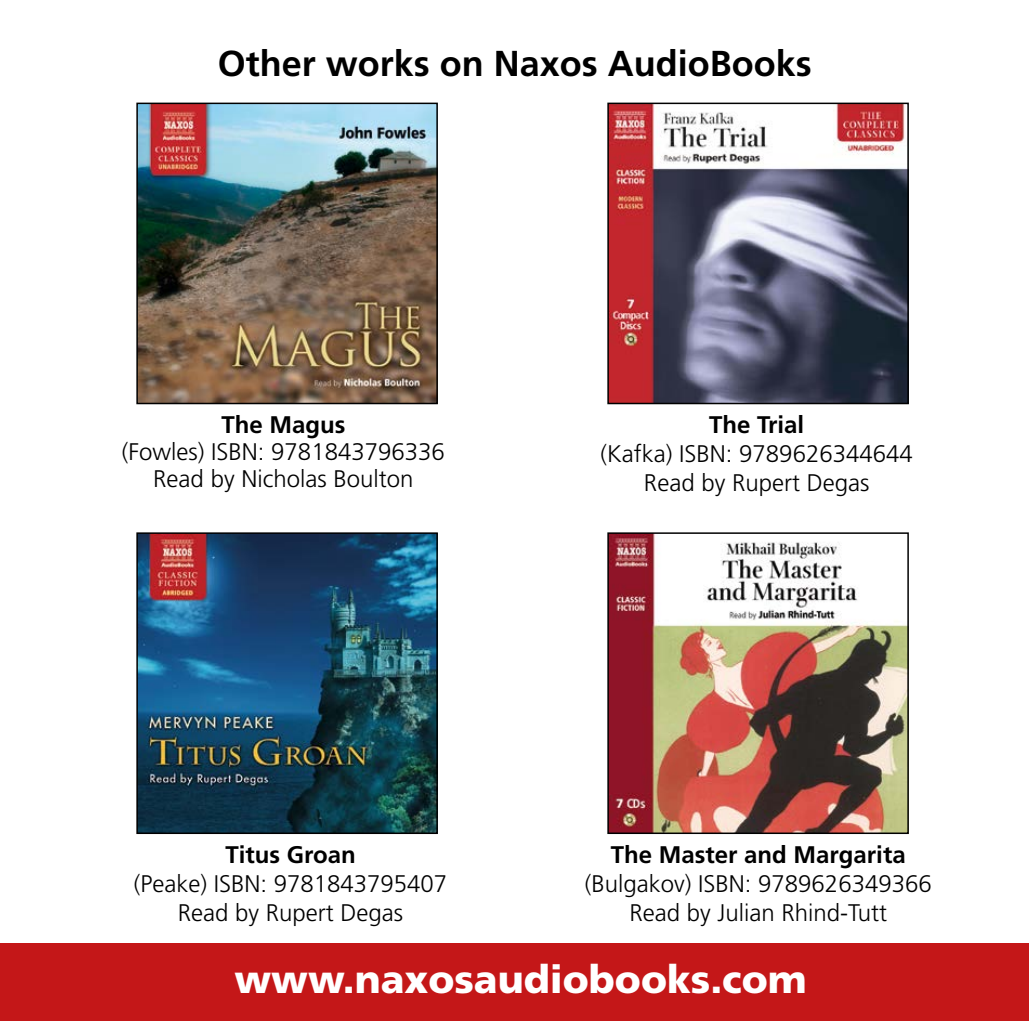
<style>
.page{position:relative;width:1029px;height:1021px;background:#fff}
.page>*{position:absolute;margin:0;border:0;box-sizing:border-box;transform-origin:0 0}
.t1{font:900 39px "Frutiger";color:#fff}
.t2{font:700 36px "Frutiger";color:#000}
.t3{font:300 24px/28.8px "Frutiger";color:#000;text-align:center}
.t4{font:700 24px "Frutiger";color:#000}
</style>
<div class="page">
<div style="left:0;top:943px;width:1029px;height:77px;background:#c41718"></div>
<img style="left:139px;top:106px;width:296px;height:295px">
<div style="left:136px;top:103px;width:302px;height:301px;border:2px solid #000"></div>
<img style="left:610px;top:106px;width:296px;height:295px">
<div style="left:607px;top:103px;width:302px;height:301px;border:2px solid #000"></div>
<img style="left:139px;top:535px;width:296px;height:296px">
<div style="left:136px;top:532px;width:302px;height:302px;border:2px solid #000"></div>
<img style="left:610px;top:535px;width:296px;height:296px">
<div style="left:607px;top:532px;width:302px;height:302px;border:2px solid #000"></div>
<h2 class="t2" style="left:218px;top:43px;width:596px">Other works on Naxos AudioBooks</h2>
<p class="t4" style="left:221px;top:410px;width:126px">The Magus</p>
<p class="t3" style="left:122px;top:438px;width:324px;line-height:27px">(Fowles) ISBN: 9781843796336<br>Read by Nicholas Boulton</p>
<p class="t4" style="left:225px;top:840px;width:132px">Titus Groan</p>
<p class="t3" style="left:134px;top:868px;width:315px">(Peake) ISBN: 9781843795407<br>Read by Rupert Degas</p>
<p class="t4" style="left:709px;top:410px;width:97px">The Trial</p>
<p class="t3" style="left:601px;top:439px;width:314px">(Kafka) ISBN: 9789626344644<br>Read by Rupert Degas</p>
<p class="t4" style="left:611px;top:840px;width:296px">The Master and Margarita</p>
<p class="t3" style="left:585px;top:868px;width:348px">(Bulgakov) ISBN: 9789626349366<br>Read by Julian Rhind-Tutt</p>
<h1 class="t1" style="left:234px;top:955px;width:574px">www.naxosaudiobooks.com</h1>
</div>
